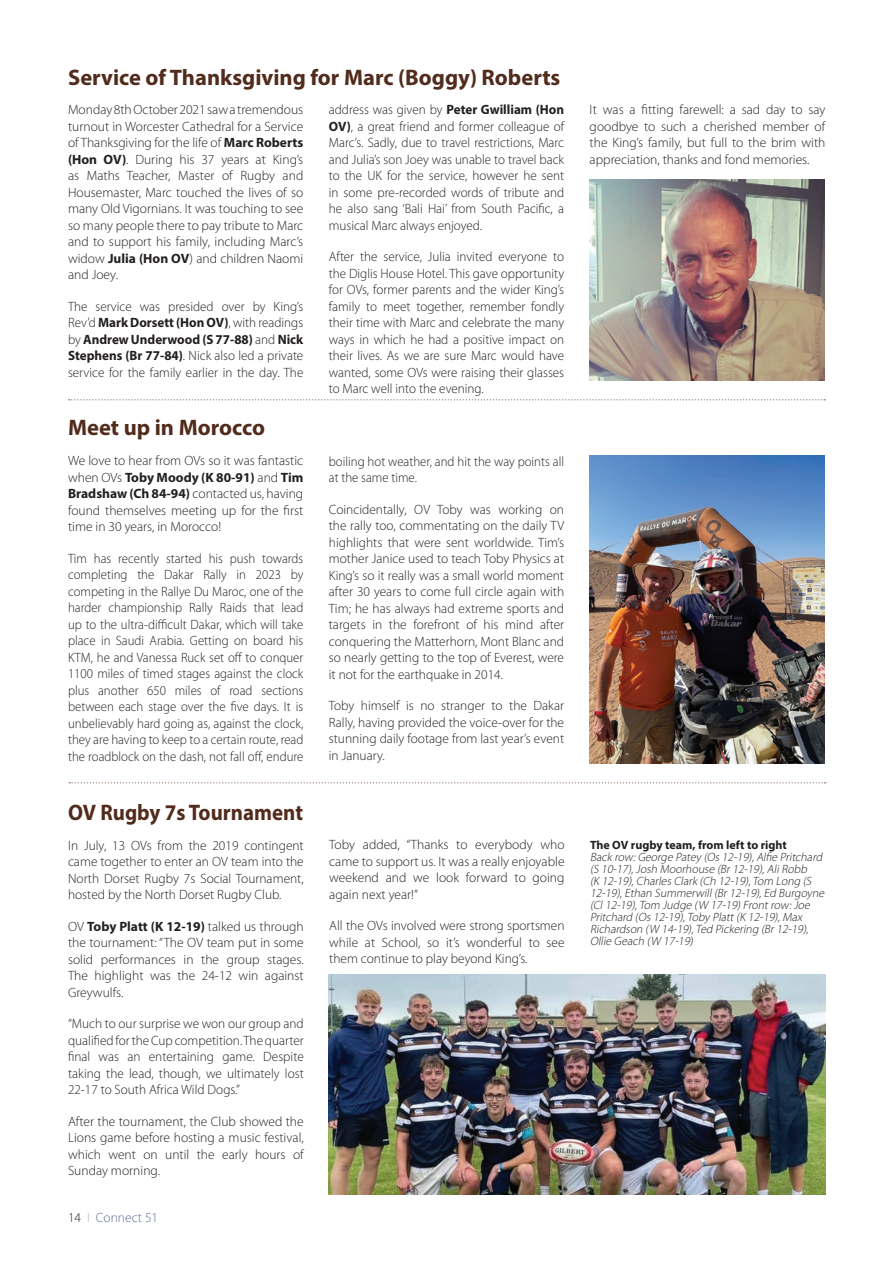
<style>
.page{position:relative;width:893px;height:1263px;background:#fff}
.page>*{position:absolute;margin:0;border:0;box-sizing:border-box;transform-origin:0 0}
.t1{font:700 22.5px "Myriad Pro";color:#512b1b}
.t2{font:700 22.5px "Myriad Pro";color:#512b1b;scale:.93 1}
.t3{font:300 13.5px/16.5px "Myriad Pro";color:#231f20;text-align:justify}
.t4{font:300 13.5px/16.5px "Myriad Pro";color:#231f20;text-align:justify;scale:.95 1}
.t5{font:300 13.5px "Myriad Pro";color:#5d6e96}
.t6{font:italic 300 12px/12px "Myriad Pro";letter-spacing:-.065em;color:#231f20}
.t7{font:700 12px "Myriad Pro";color:#231f20}
.s1{font-weight:700}
.s2{color:#231f20}
.s3{color:#afb7ce}
</style>
<div class="page">
<img style="left:590px;top:180px;width:235px;height:200px">
<img style="left:590px;top:455px;width:235px;height:309px">
<svg style="left:69px;top:399px;width:756px;height:1px"></svg>
<img style="left:329px;top:975px;width:497px;height:220px">
<svg style="left:69px;top:782px;width:757px;height:1px"></svg>
<h1 class="t1" style="left:68px;top:69px;width:494px">Service of Thanksgiving for Marc (Boggy) Roberts</h1>
<p class="t3" style="left:68px;top:103px;width:237px">Monday 8th October 2021 saw a tremendous turnout in Worcester Cathedral for a Service of Thanksgiving for the life of <span class="s1">Marc Roberts (Hon OV)</span>. During his 37 years at King’s as Maths Teacher, Master of Rugby and Housemaster, Marc touched the lives of so many Old Vigornians. It was touching to see so many people there to pay tribute to Marc and to support his family, including Marc’s widow <span class="s1">Julia (Hon OV</span>) and children Naomi and Joey.</p>
<p class="t3" style="left:68px;top:299px;width:237px">The service was presided over by King’s Rev’d <span class="s1">Mark Dorsett (Hon OV)</span>, with readings by <span class="s1">Andrew Underwood (S 77-88)</span> and <span class="s1">Nick Stephens (Br 77-84)</span>. Nick also led a private service for the family earlier in the day. The</p>
<p class="t3" style="left:329px;top:103px;width:237px">address was given by <span class="s1">Peter Gwilliam (Hon OV)</span>, a great friend and former colleague of Marc’s. Sadly, due to travel restrictions, Marc and Julia’s son Joey was unable to travel back to the UK for the service, however he sent in some pre-recorded words of tribute and he also sang ‘Bali Hai’ from South Pacific, a musical Marc always enjoyed.</p>
<p class="t3" style="left:329px;top:250px;width:237px">After the service, Julia invited everyone to the Diglis House Hotel. This gave opportunity for OVs, former parents and the wider King’s family to meet together, remember fondly their time with Marc and celebrate the many ways in which he had a positive impact on their lives. As we are sure Marc would have wanted, some OVs were raising their glasses to Marc well into the evening.</p>
<h1 class="t1" style="left:68px;top:419px;width:198px">Meet up in Morocco</h1>
<p class="t3" style="left:68px;top:453px;width:237px">We love to hear from OVs so it was fantastic when OVs <span class="s1">Toby Moody (K 80-91)</span> and <span class="s1">Tim Bradshaw (Ch 84-94)</span> contacted us, having found themselves meeting up for the first time in 30 years, in Morocco!</p>
<p class="t4" style="left:68px;top:551px;width:249px">Tim has recently started his push towards completing the Dakar Rally in 2023 by competing in the Rallye Du Maroc, one of the harder championship Rally Raids that lead up to the ultra-difficult Dakar, which will take place in Saudi Arabia. Getting on board his KTM, he and Vanessa Ruck set off to conquer 1100 miles of timed stages against the clock plus another 650 miles of road sections between each stage over the five days. It is unbelievably hard going as, against the clock, they are having to keep to a certain route, read the roadblock on the dash, not fall off, endure</p>
<h1 class="t2" style="left:68px;top:804px;width:254px">OV Rugby 7s Tournament</h1>
<p class="t3" style="left:68px;top:838px;width:237px">In July, 13 OVs from the 2019 contingent came together to enter an OV team into the North Dorset Rugby 7s Social Tournament, hosted by the North Dorset Rugby Club.</p>
<p class="t3" style="left:68px;top:919px;width:237px">OV <span class="s1">Toby Platt (K 12-19)</span> talked us through the tournament: “The OV team put in some solid performances in the group stages.<br>The highlight was the 24-12 win against Greywulfs.</p>
<p class="t3" style="left:68px;top:1017px;width:237px">“Much to our surprise we won our group and qualified for the Cup competition. The quarter final was an entertaining game. Despite taking the lead, though, we ultimately lost 22-17 to South Africa Wild Dogs.”</p>
<p class="t3" style="left:68px;top:1114px;width:237px">After the tournament, the Club showed the Lions game before hosting a music festival, which went on until the early hours of Sunday morning.</p>
<p class="t5" style="left:68px;top:1212px;width:92px"><span class="s2">14</span> <span class="s3">I</span> Connect 51</p>
<p class="t4" style="left:329px;top:454px;width:249px">boiling hot weather, and hit the way points all at the same time.</p>
<p class="t3" style="left:329px;top:502px;width:237px">Coincidentally, OV Toby was working on the rally too, commentating on the daily TV highlights that were sent worldwide. Tim’s mother Janice used to teach Toby Physics at King’s so it really was a small world moment after 30 years to come full circle again with Tim; he has always had extreme sports and targets in the forefront of his mind after conquering the Matterhorn, Mont Blanc and so nearly getting to the top of Everest, were it not for the earthquake in 2014.</p>
<p class="t3" style="left:329px;top:698px;width:237px">Toby himself is no stranger to the Dakar Rally, having provided the voice-over for the stunning daily footage from last year’s event in January.</p>
<p class="t3" style="left:329px;top:838px;width:237px">Toby added, “Thanks to everybody who came to support us. It was a really enjoyable weekend and we look forward to going again next year!”</p>
<p class="t3" style="left:329px;top:919px;width:237px">All the OVs involved were strong sportsmen while at School, so it’s wonderful to see them continue to play beyond King’s.</p>
<p class="t3" style="left:590px;top:103px;width:237px">It was a fitting farewell: a sad day to say goodbye to such a cherished member of the King’s family, but full to the brim with appreciation, thanks and fond memories.</p>
<p class="t7" style="left:590px;top:840px;width:198px">The OV rugby team, from left to right</p>
<p class="t6" style="left:590px;top:851px;width:238px">Back row:George Patey (Os 12-19),Alfie Pritchard (S 10-17),Josh Moorhouse (Br12-19),AliRobb<br>(K 12-19),Charles Clark (Ch 12-19),Tom Long (S 12-19),Ethan Summerwill(Br12-19),Ed Burgoyne (Cl12-19),Tom Judge (W 17-19)Frontrow:Joe Pritchard (Os 12-19),Toby Platt(K 12-19),Max Richardson (W 14-19),Ted Pickering (Br12-19), Ollie Geach (W 17-19)</p>
</div>
